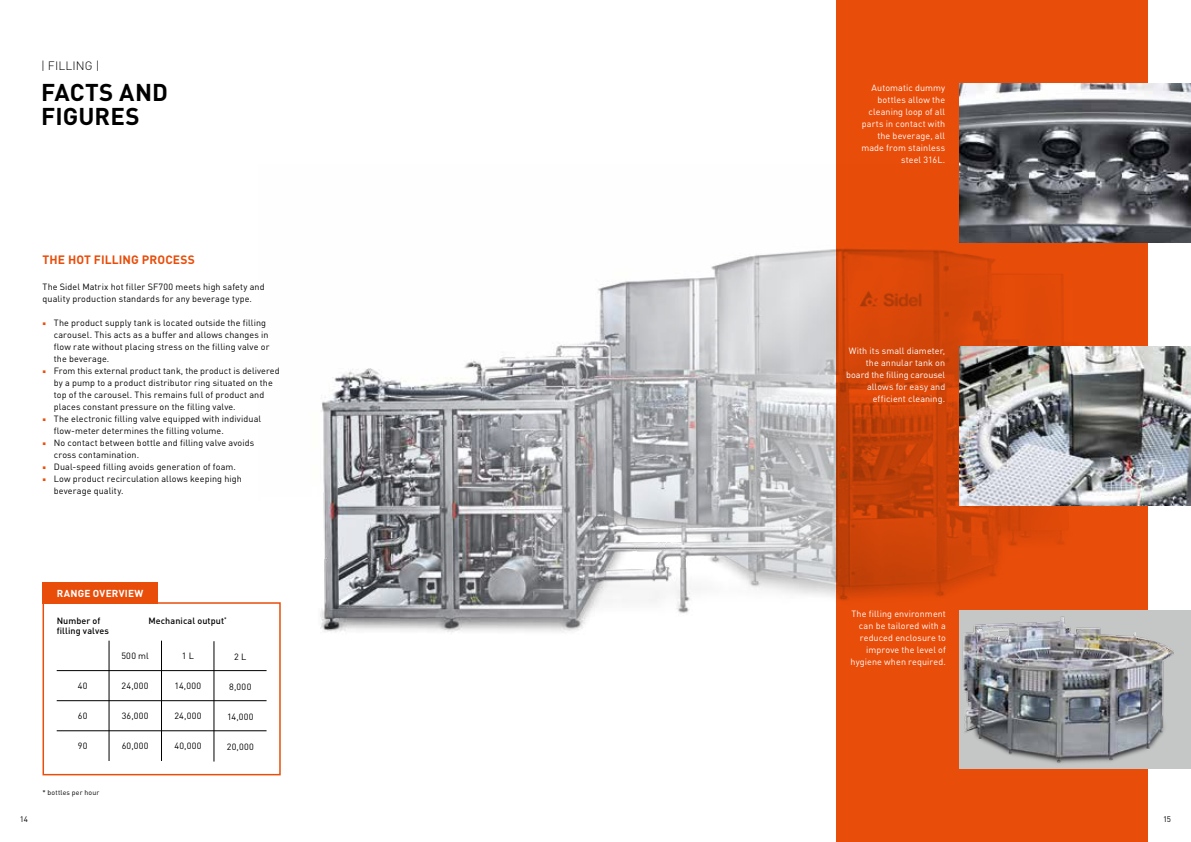
<style>
.page{position:relative;width:1191px;height:842px;background:#fff}
.page>*{position:absolute;margin:0;border:0;box-sizing:border-box;transform-origin:0 0}
.t1{font:700 24px/24px "DINOT";letter-spacing:.005em;color:#000}
.t2{font:700 12px "DINOT";letter-spacing:.01em;color:#e94d0a}
.t3{font:300 12px "DINOT";letter-spacing:.01em;color:#000}
.t4{font:700 10px "DINOT";letter-spacing:.02em;color:#fff}
.t5{font:9px/12px "DINOT";letter-spacing:.01em;color:#000}
.t6{font:9px/12px "DINOT";letter-spacing:.01em;color:#fff;text-align:right}
.t7{font:500 9px/10px "DINOT";letter-spacing:.01em;color:#000}
.t8{font:8px "DINOT";color:#000}
.t9{font:7px "DINOT";letter-spacing:.025em;color:#000}
.s1{font-family:"Minion Pro";color:#e94d0a}
</style>
<div class="page">
<div style="left:836px;top:0;width:312px;height:842px;background:#e94d0a"></div>
<div style="left:959px;top:610px;width:232px;height:159px;background:#c5c6c6"></div>
<img style="left:258px;top:248px;width:886px;height:454px">
<img style="left:959px;top:347px;width:232px;height:159px">
<img style="left:959px;top:84px;width:232px;height:159px">
<img style="left:959px;top:610px;width:215px;height:154px">
<div style="left:43px;top:602px;width:238px;height:173px;border:2px solid #e94d0a"></div>
<hr style="left:109px;top:641px;width:1px;height:120px;background:#000">
<hr style="left:161px;top:641px;width:1px;height:120px;background:#000">
<hr style="left:214px;top:641px;width:1px;height:120px;background:#000">
<hr style="left:57px;top:670px;width:209px;height:1px;background:#000">
<hr style="left:57px;top:700px;width:209px;height:1px;background:#000">
<hr style="left:57px;top:731px;width:209px;height:1px;background:#000">
<div style="left:43px;top:582px;width:115px;height:22px;background:#e94d0a"></div>
<h2 class="t3" style="left:41px;top:59px;width:60px">| FILLING |</h2>
<h1 class="t1" style="left:41px;top:79px;width:128px">FACTS AND<br>FIGURES</h1>
<h2 class="t2" style="left:43px;top:252px;width:154px">THE HOT FILLING PROCESS</h2>
<p class="t5" style="left:43px;top:281px;width:224px">The Sidel Matrix hot filler SF700 meets high safety and quality production standards for any beverage type.</p>
<p class="t5" style="left:54px;top:317px;width:217px;text-indent:-11px"><span class="s1">■</span> The product supply tank is located outside the filling carousel. This acts as a buffer and allows changes in flow rate without placing stress on the filling valve or the beverage.</p>
<p class="t5" style="left:54px;top:365px;width:227px;text-indent:-11px"><span class="s1">■</span> From this external product tank, the product is delivered by a pump to a product distributor ring situated on the top of the carousel. This remains full of product and places constant pressure on the filling valve.</p>
<p class="t5" style="left:54px;top:413px;width:209px;text-indent:-11px"><span class="s1">■</span> The electronic filling valve equipped with individual flow-meter determines the filling volume.</p>
<p class="t5" style="left:54px;top:437px;width:202px;text-indent:-11px"><span class="s1">■</span> No contact between bottle and filling valve avoids cross contamination.</p>
<p class="t5" style="left:43px;top:461px;width:195px"><span class="s1">■</span> Dual-speed filling avoids generation of foam.</p>
<p class="t5" style="left:54px;top:473px;width:189px;text-indent:-11px"><span class="s1">■</span> Low product recirculation allows keeping high beverage quality.</p>
<p class="t4" style="left:57px;top:586px;width:88px">RANGE OVERVIEW</p>
<p class="t7" style="left:57px;top:615px;width:54px">Number of filling valves</p>
<p class="t7" style="left:148px;top:615px;width:80px">Mechanical output<sup>*</sup></p>
<p class="t5" style="left:121px;top:650px;width:29px">500 ml</p>
<p class="t5" style="left:182px;top:650px;width:14px">1 L</p>
<p class="t5" style="left:78px;top:680px;width:11px">40</p>
<p class="t5" style="left:122px;top:680px;width:29px">24,000</p>
<p class="t5" style="left:174px;top:680px;width:28px">14,000</p>
<p class="t5" style="left:78px;top:710px;width:11px">60</p>
<p class="t5" style="left:122px;top:710px;width:28px">36,000</p>
<p class="t5" style="left:174px;top:710px;width:29px">24,000</p>
<p class="t5" style="left:234px;top:650px;width:14px">2 L</p>
<p class="t5" style="left:229px;top:680px;width:24px">8,000</p>
<p class="t5" style="left:227px;top:710px;width:28px">14,000</p>
<p class="t5" style="left:78px;top:740px;width:11px">90</p>
<p class="t5" style="left:122px;top:740px;width:28px">60,000</p>
<p class="t5" style="left:174px;top:740px;width:29px">40,000</p>
<p class="t5" style="left:227px;top:740px;width:28px">20,000</p>
<p class="t9" style="left:43px;top:788px;width:58px">* bottles per hour</p>
<p class="t6" style="left:861px;top:81px;width:85px">Automatic dummy bottles allow the cleaning loop of all parts in contact with the beverage, all made from stainless steel 316L.</p>
<p class="t6" style="left:846px;top:344px;width:100px">With its small diameter, the annular tank on board the filling carousel allows for easy and efficient cleaning.</p>
<p class="t6" style="left:850px;top:607px;width:97px">The filling environment can be tailored with a reduced enclosure to improve the level of hygiene when required.</p>
<p class="t8" style="left:20px;top:814px;width:10px">14</p>
<p class="t8" style="left:1163px;top:814px;width:10px">15</p>
</div>
